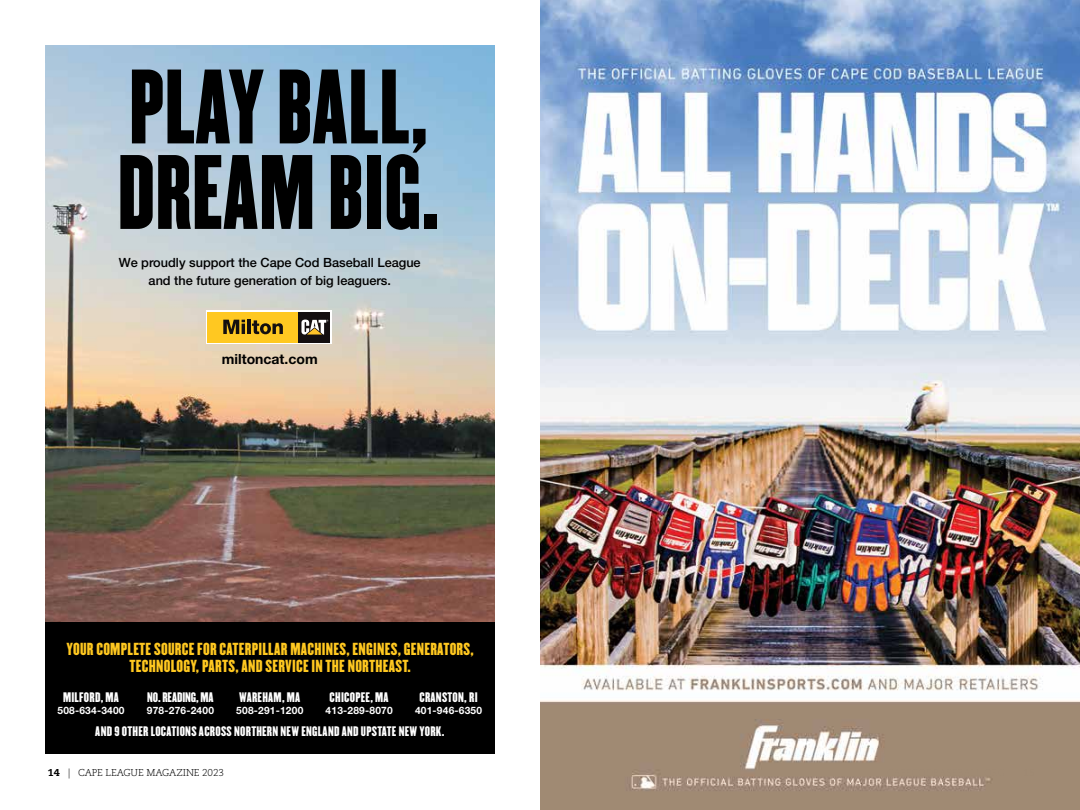
<style>
.page{position:relative;width:1080px;height:810px;background:#fff}
.page>*{position:absolute;margin:0;border:0;box-sizing:border-box;transform-origin:0 0}
.t1{font:92.38px/85.5px "Champion HTF Lightweight";color:#000;scale:.91 1}
.t2{font:15.25px/16.5px "Champion HTF Lightweight";letter-spacing:.015em;color:#ffc820;text-align:center}
.t3{font:700 14px "Helvetica Neue LT Std";color:#000}
.t4{font:500 12.75px/17.8px "Helvetica Neue LT Std";color:#000;text-align:center}
.t5{font:12.12px "Champion HTF Lightweight";letter-spacing:.02em;color:#fff}
.t6{font:12.12px "Champion HTF Lightweight";letter-spacing:-.01em;color:#fff}
.t7{font:700 10.12px "Helvetica Neue LT Std";letter-spacing:.02em;color:#fff}
.t8{font:300 10px "Caecilia LT Std";letter-spacing:-.01em;color:#000}
.s1{font-weight:800}
</style>
<div class="page">
<img style="left:45px;top:45px;width:450px;height:577px">
<svg style="left:206px;top:310px;width:125px;height:34px"></svg>
<div style="left:208px;top:312px;width:90px;height:30px;background:#ffc821"></div>
<div style="left:298px;top:312px;width:32px;height:30px;background:#140f10"></div>
<svg style="left:223px;top:320px;width:22px;height:14px"></svg>
<hr style="left:247px;top:320px;width:4px;height:14px;background:#140f10">
<svg style="left:252px;top:320px;width:31px;height:14px"></svg>
<svg style="left:301px;top:320px;width:27px;height:15px"></svg>
<div style="left:45px;top:622px;width:450px;height:132px;background:#000"></div>
<img style="left:540px;top:0;width:540px;height:810px">
<h1 class="t1" style="left:117px;top:66px;width:356px">PLAY BALL,<br>DREAM BIG.</h1>
<p class="t4" style="left:119px;top:254px;width:303px">We proudly support the Cape Cod Baseball League and the future generation of big leaguers.</p>
<p class="t3" style="left:222px;top:350px;width:97px">miltoncat.com</p>
<p class="t2" style="left:67px;top:641px;width:409px">YOUR COMPLETE SOURCE FOR CATERPILLAR MACHINES, ENGINES, GENERATORS,<br>TECHNOLOGY, PARTS, AND SERVICE IN THE NORTHEAST.</p>
<p class="t5" style="left:63px;top:689px;width:58px">MILFORD, MA</p>
<p class="t7" style="left:58px;top:705px;width:69px">508-634-3400</p>
<p class="t5" style="left:419px;top:689px;width:60px">CRANSTON, RI</p>
<p class="t7" style="left:415px;top:705px;width:69px">401-946-6350</p>
<p class="t5" style="left:95px;top:723px;width:351px">AND 9 OTHER LOCATIONS ACROSS NORTHERN NEW ENGLAND AND UPSTATE NEW YORK.</p>
<p class="t6" style="left:147px;top:689px;width:68px">NO. READING, MA</p>
<p class="t7" style="left:147px;top:705px;width:69px">978-276-2400</p>
<p class="t5" style="left:330px;top:689px;width:61px">CHICOPEE, MA</p>
<p class="t7" style="left:326px;top:705px;width:69px">413-289-8070</p>
<p class="t5" style="left:239px;top:689px;width:63px">WAREHAM, MA</p>
<p class="t7" style="left:236px;top:705px;width:69px">508-291-1200</p>
<p class="t8" style="left:48px;top:767px;width:178px"><span class="s1">14</span> | CAPE LEAGUE MAGAZINE 2023</p>
</div>
